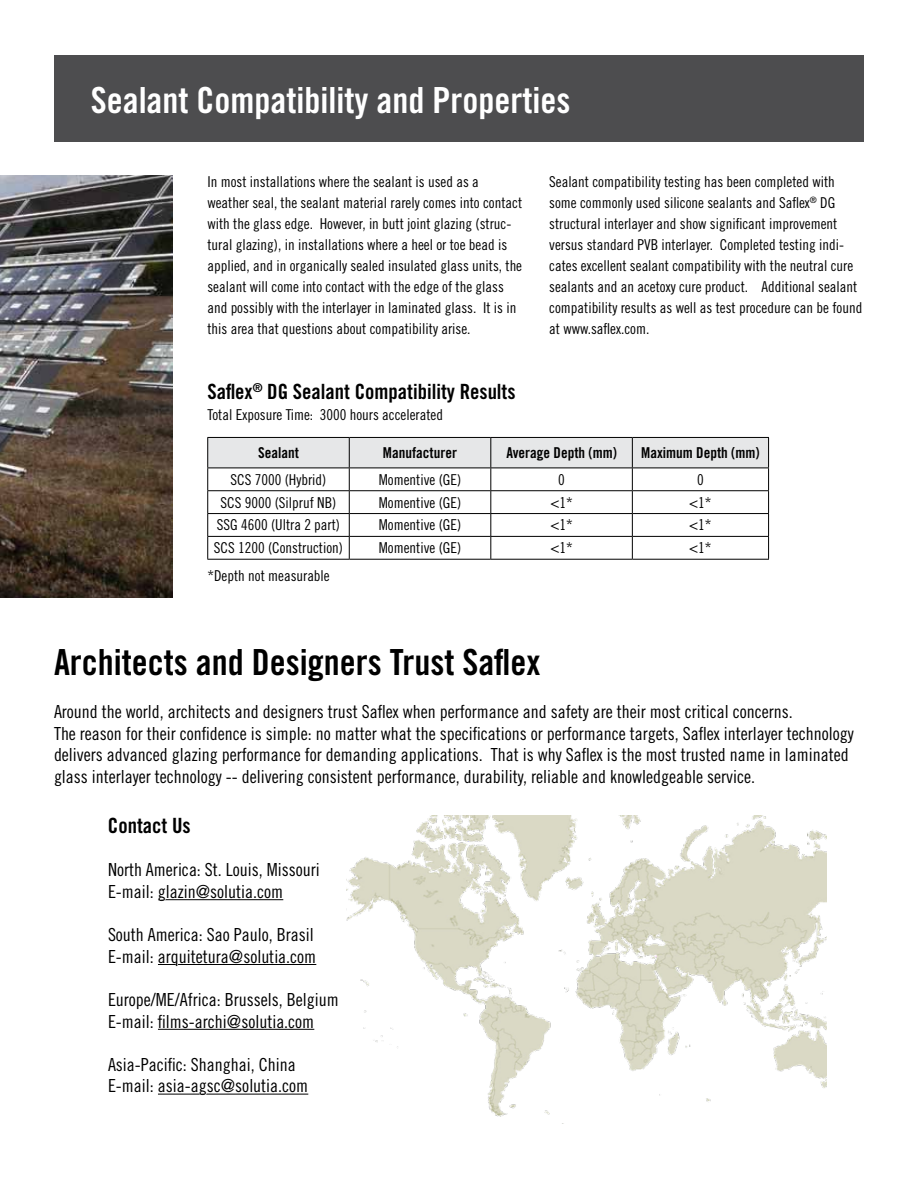
<style>
.page{position:relative;width:918px;height:1188px;background:#fff}
.page>*{position:absolute;margin:0;border:0;box-sizing:border-box;transform-origin:0 0}
.t1{font:36px "Trade Gothic LT Std Bd Cn 20";color:#fff}
.t2{font:36px "Trade Gothic LT Std Bd Cn 20";color:#000}
.t3{font:21px "Trade Gothic LT Std Bd Cn 20";color:#000}
.t4{font:18px/21.6px "Trade Gothic LT Std Cn 18";color:#000}
.t5{font:15px/21px "Trade Gothic LT Std Cn 18";color:#000}
.t6{font:15px "Trade Gothic LT Std Bd Cn 20";color:#000}
</style>
<div class="page">
<img style="left:0;top:176px;width:173px;height:421px">
<svg style="left:207px;top:438px;width:562px;height:121px"></svg>
<hr style="left:207px;top:559px;width:142px;height:1px;background:#000">
<hr style="left:349px;top:559px;width:142px;height:1px;background:#000">
<hr style="left:491px;top:559px;width:141px;height:1px;background:#000">
<hr style="left:632px;top:559px;width:137px;height:1px;background:#000">
<hr style="left:207px;top:437px;width:142px;height:1px;background:#000">
<hr style="left:207px;top:438px;width:1px;height:30px;background:#000">
<hr style="left:349px;top:437px;width:142px;height:1px;background:#000">
<hr style="left:349px;top:438px;width:1px;height:30px;background:#000">
<hr style="left:491px;top:437px;width:141px;height:1px;background:#000">
<hr style="left:490px;top:438px;width:1px;height:30px;background:#000">
<hr style="left:632px;top:437px;width:137px;height:1px;background:#000">
<hr style="left:632px;top:438px;width:1px;height:30px;background:#000">
<hr style="left:768px;top:438px;width:1px;height:30px;background:#000">
<hr style="left:207px;top:468px;width:142px;height:1px;background:#000">
<hr style="left:349px;top:468px;width:142px;height:1px;background:#000">
<hr style="left:491px;top:468px;width:141px;height:1px;background:#000">
<hr style="left:632px;top:468px;width:137px;height:1px;background:#000">
<div style="left:54px;top:55px;width:810px;height:87px;background:#4d4d4f"></div>
<hr style="left:158px;top:1029px;width:156px;height:1px;background:#000">
<svg style="left:158px;top:899px;width:126px;height:2px"></svg>
<svg style="left:158px;top:964px;width:158px;height:1px"></svg>
<svg style="left:158px;top:1093px;width:150px;height:2px"></svg>
<img style="left:346px;top:816px;width:481px;height:308px">
<h1 class="t1" style="left:91px;top:78px;width:481px">Sealant Compatibility and Properties</h1>
<p class="t5" style="left:207px;top:171px;width:316px">In most installations where the sealant is used as a weather seal, the sealant material rarely comes into contact with the glass edge. However, in butt joint glazing (struc&shy;tural glazing), in installations where a heel or toe bead is applied, and in organically sealed insulated glass units, the sealant will come into contact with the edge of the glass and possibly with the interlayer in laminated glass. It is in this area that questions about compatibility arise.</p>
<p class="t5" style="left:549px;top:171px;width:315px">Sealant compatibility testing has been completed with some commonly used silicone sealants and Saflex<sup>®</sup> DG structural interlayer and show significant improvement versus standard PVB interlayer. Completed testing indi&shy;cates excellent sealant compatibility with the neutral cure sealants and an acetoxy cure product. Additional sealant compatibility results as well as test procedure can be found at www.saflex.com.</p>
<h2 class="t3" style="left:207px;top:379px;width:310px">Saflex<sup>®</sup> DG Sealant Compatibility Results</h2>
<p class="t5" style="left:207px;top:404px;width:237px">Total Exposure Time: 3000 hours accelerated</p>
<p class="t6" style="left:258px;top:444px;width:42px">Sealant</p>
<p class="t6" style="left:383px;top:444px;width:76px">Manufacturer</p>
<p class="t6" style="left:506px;top:444px;width:112px">Average Depth (mm)</p>
<p class="t6" style="left:641px;top:444px;width:120px">Maximum Depth (mm)</p>
<p class="t5" style="left:231px;top:469px;width:97px">SCS 7000 (Hybrid)</p>
<p class="t5" style="left:379px;top:469px;width:84px">Momentive (GE)</p>
<p class="t5" style="left:558px;top:469px;width:8px">0</p>
<p class="t5" style="left:697px;top:469px;width:8px">0</p>
<p class="t5" style="left:221px;top:492px;width:117px">SCS 9000 (Silpruf NB)</p>
<p class="t5" style="left:379px;top:492px;width:84px">Momentive (GE)</p>
<p class="t5" style="left:550px;top:492px;width:24px">&lt;1*</p>
<p class="t5" style="left:689px;top:492px;width:24px">&lt;1*</p>
<p class="t5" style="left:217px;top:514px;width:125px">SSG 4600 (Ultra 2 part)</p>
<p class="t5" style="left:379px;top:514px;width:84px">Momentive (GE)</p>
<p class="t5" style="left:550px;top:514px;width:24px">&lt;1*</p>
<p class="t5" style="left:689px;top:514px;width:24px">&lt;1*</p>
<p class="t5" style="left:214px;top:537px;width:131px">SCS 1200 (Construction)</p>
<p class="t5" style="left:379px;top:537px;width:84px">Momentive (GE)</p>
<p class="t5" style="left:550px;top:537px;width:24px">&lt;1*</p>
<p class="t5" style="left:689px;top:537px;width:24px">&lt;1*</p>
<p class="t5" style="left:207px;top:565px;width:124px">*Depth not measurable</p>
<h1 class="t2" style="left:54px;top:640px;width:488px">Architects and Designers Trust Saflex</h1>
<p class="t4" style="left:54px;top:701px;width:801px">Around the world, architects and designers trust Saflex when performance and safety are their most critical concerns.<br>The reason for their confidence is simple: no matter what the specifications or performance targets, Saflex interlayer technology delivers advanced glazing performance for demanding applications. That is why Saflex is the most trusted name in laminated glass interlayer technology -- delivering consistent performance, durability, reliable and knowledgeable service.</p>
<h2 class="t3" style="left:108px;top:813px;width:84px">Contact Us</h2>
<p class="t4" style="left:108px;top:859px;width:213px">North America: St. Louis, Missouri<br>E-mail: glazin@solutia.com</p>
<p class="t4" style="left:108px;top:924px;width:210px">South America: Sao Paulo, Brasil<br>E-mail: arquitetura@solutia.com</p>
<p class="t4" style="left:108px;top:989px;width:232px">Europe/ME/Africa: Brussels, Belgium<br>E-mail: films-archi@solutia.com</p>
<p class="t4" style="left:108px;top:1053px;width:202px">Asia-Pacific: Shanghai, China<br>E-mail: asia-agsc@solutia.com</p>
</div>
